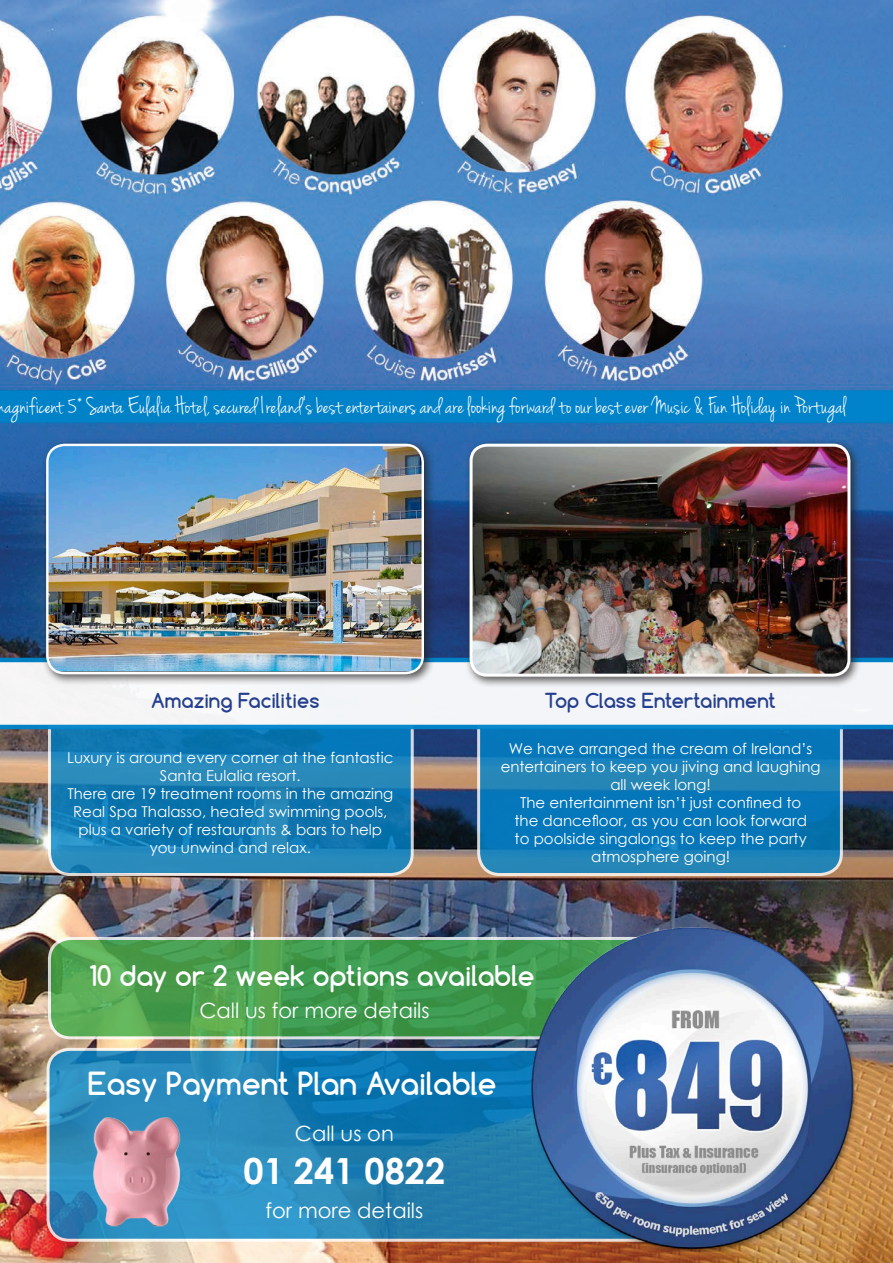
<style>
.page{position:relative;width:893px;height:1263px;background:#fff}
.page>*{position:absolute;margin:0;border:0;box-sizing:border-box;transform-origin:0 0}
.t1{font:700 36px "Century Gothic";color:#fff}
.t2{font:700 30px "Comfortaa";color:#fff}
.t3{font:700 27px "Comfortaa";color:#fff}
.t4{font:24.75px "Jenna Sue";color:#fff}
.t5{font:21px "Century Gothic";color:#fff}
.t6{font:700 19.5px "Comfortaa";color:#253f8e}
.t7{font:15px/18px "Century Gothic";color:#fff;text-align:center}
</style>
<div class="page">
<img style="left:0;top:0;width:893px;height:1263px">
<svg style="left:49px;top:938px;width:628px;height:100px;background:#479f4f"></svg>
<div style="left:48px;top:937px;width:631px;height:102px;border:3px solid #fff;border-radius:21px"></div>
<svg style="left:476px;top:729px;width:368px;height:148px;background:#197fb8"></svg>
<svg style="left:46px;top:729px;width:369px;height:148px;background:#2181b4"></svg>
<svg style="left:0;top:658px;width:893px;height:71px;fill:#f3f5f8"></svg>
<div style="left:41px;top:438px;width:394px;height:247px;background:#231f20;opacity:.75"></div>
<img style="left:47px;top:445px;width:376px;height:226px">
<div style="left:46px;top:444px;width:378px;height:230px;border:2px solid #fff;border-radius:17px"></div>
<div style="left:464px;top:438px;width:398px;height:250px;background:#231f20;opacity:.75"></div>
<img style="left:471px;top:445px;width:378px;height:230px">
<div style="left:470px;top:444px;width:380px;height:233px;border:3px solid #fff;border-radius:16px"></div>
<svg style="left:48px;top:1049px;width:628px;height:191px;background:#2082b6"></svg>
<div style="left:47px;top:1048px;width:630px;height:194px;border:3px solid #fff;border-radius:21px"></div>
<img style="left:90px;top:1114px;width:94px;height:116px">
<img style="left:528px;top:927px;width:331px;height:325px">
<h3 class="t4" style="left:-4px;top:391px;width:852px">magnificent 5* Santa Eulalia Hotel, secured Ireland’s best entertainers and are looking forward to our best ever Music &amp; Fun Holiday in Portugal</h3>
<p class="t6" style="left:151px;top:688px;width:170px">Amazing Facilities</p>
<p class="t6" style="left:544px;top:688px;width:233px">Top Class Entertainment</p>
<p class="t7" style="left:67px;top:748px;width:328px">Luxury is around every corner at the fantastic<br>Santa Eulalia resort.</p>
<p class="t7" style="left:67px;top:784px;width:327px">There are 19 treatment rooms in the amazing Real Spa Thalasso, heated swimming pools, plus a variety of restaurants &amp; bars to help you unwind and relax.</p>
<p class="t7" style="left:501px;top:739px;width:322px">We have arranged the cream of Ireland’s entertainers to keep you jiving and laughing all week long!</p>
<p class="t7" style="left:514px;top:793px;width:294px">The entertainment isn’t just confined to the dancefloor, as you can look forward to poolside singalongs to keep the party atmosphere going!</p>
<p class="t3" style="left:90px;top:958px;width:447px">10 day or 2 week options available</p>
<p class="t5" style="left:199px;top:995px;width:232px">Call us for more details</p>
<p class="t2" style="left:88px;top:1064px;width:410px">Easy Payment Plan Available</p>
<p class="t5" style="left:295px;top:1119px;width:100px">Call us on</p>
<p class="t1" style="left:244px;top:1144px;width:203px">01 241 0822</p>
<p class="t5" style="left:265px;top:1196px;width:159px">for more details</p>
</div>
